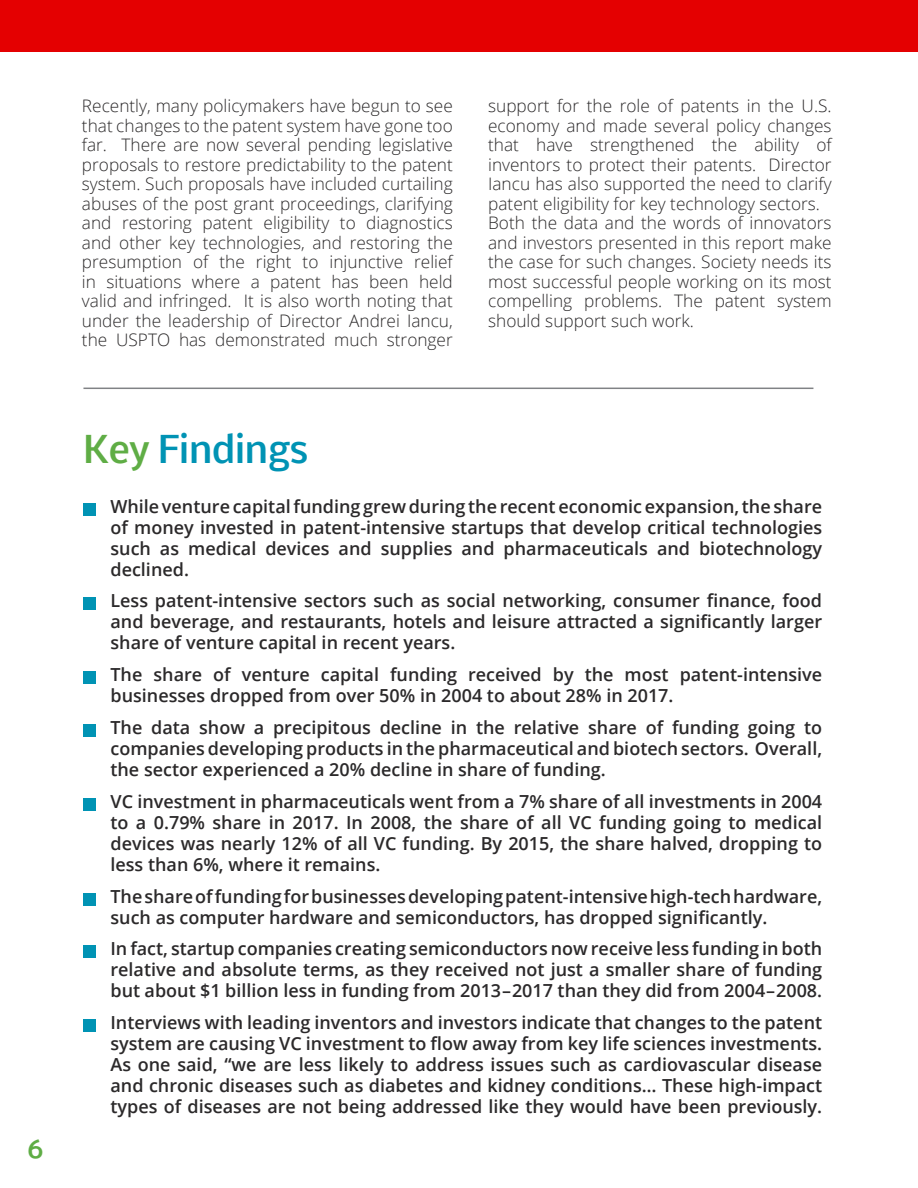
<style>
.page{position:relative;width:918px;height:1188px;background:#fff}
.page>*{position:absolute;margin:0;border:0;box-sizing:border-box;transform-origin:0 0}
.title_2{font:500 36px "Nobile";letter-spacing:-.01em;color:#0093b4}
.title_2-2{font:500 27px "Nobile";color:#5fad45}
.body_text{font:600 18px/21px "Open Sans";color:#2b292a;text-align:justify}
.body_text-2{font:300 17.25px/19.5px "Open Sans";color:#2b292a;text-align:justify}
.s1{color:#5fad45}
</style>
<div class="page">
<div style="left:83px;top:503px;width:13px;height:13px;background:#0093b4"></div>
<div style="left:83px;top:597px;width:13px;height:13px;background:#0093b4"></div>
<div style="left:83px;top:671px;width:13px;height:13px;background:#0093b4"></div>
<div style="left:83px;top:724px;width:13px;height:13px;background:#0093b4"></div>
<div style="left:83px;top:798px;width:13px;height:13px;background:#0093b4"></div>
<div style="left:83px;top:893px;width:13px;height:13px;background:#0093b4"></div>
<div style="left:83px;top:945px;width:13px;height:13px;background:#0093b4"></div>
<div style="left:83px;top:1019px;width:13px;height:13px;background:#0093b4"></div>
<div style="left:0;top:0;width:918px;height:52px;background:#e40001"></div>
<hr style="left:83px;top:388px;width:730px;height:1px;background:#808285">
<p class="title_2-2" style="left:27px;top:1125px;width:18px">6</p>
<p class="body_text-2" style="left:82px;top:96px;width:372px">Recently, many policymakers have begun to see that changes to the patent system have gone too far. There are now several pending legislative proposals to restore predictability to the patent system. Such proposals have included curtailing abuses of the post grant proceedings, clarifying and restoring patent eligibility to diagnostics and other key technologies, and restoring the presumption of the right to injunctive relief in situations where a patent has been held valid and infringed. It is also worth noting that under the leadership of Director Andrei Iancu, the USPTO has demonstrated much stronger</p>
<p class="body_text-2" style="left:488px;top:96px;width:345px">support for the role of patents in the U.S. economy and made several policy changes that have strengthened the ability of inventors to protect their patents. Director Iancu has also supported the need to clarify patent eligibility for key technology sectors.</p>
<p class="body_text-2" style="left:488px;top:213px;width:345px">Both the data and the words of innovators and investors presented in this report make the case for such changes. Society needs its most successful people working on its most compelling problems. The patent system should support such work.</p>
<p class="title_2" style="left:83px;top:420px;width:226px"><span class="s1">Key</span> Findings</p>
<p class="body_text" style="left:110px;top:495px;width:713px">While venture capital funding grew during the recent economic expansion, the share of money invested in patent-intensive startups that develop critical technologies such as medical devices and supplies and pharmaceuticals and biotechnology declined.</p>
<p class="body_text" style="left:110px;top:590px;width:713px">Less patent-intensive sectors such as social networking, consumer finance, food and beverage, and restaurants, hotels and leisure attracted a significantly larger share of venture capital in recent years.</p>
<p class="body_text" style="left:110px;top:664px;width:713px">The share of venture capital funding received by the most patent-intensive businesses dropped from over 50% in 2004 to about 28% in 2017.</p>
<p class="body_text" style="left:110px;top:717px;width:713px">The data show a precipitous decline in the relative share of funding going to companies developing products in the pharmaceutical and biotech sectors. Overall, the sector experienced a 20% decline in share of funding.</p>
<p class="body_text" style="left:110px;top:790px;width:713px">VC investment in pharmaceuticals went from a 7% share of all investments in 2004 to a 0.79% share in 2017. In 2008, the share of all VC funding going to medical devices was nearly 12% of all VC funding. By 2015, the share halved, dropping to less than 6%, where it remains.</p>
<p class="body_text" style="left:110px;top:885px;width:713px">The share of funding for businesses developing patent-intensive high-tech hardware, such as computer hardware and semiconductors, has dropped significantly.</p>
<p class="body_text" style="left:110px;top:938px;width:713px">In fact, startup companies creating semiconductors now receive less funding in both relative and absolute terms, as they received not just a smaller share of funding but about $1 billion less in funding from 2013–2017 than they did from 2004–2008.</p>
<p class="body_text" style="left:110px;top:1012px;width:713px">Interviews with leading inventors and investors indicate that changes to the patent system are causing VC investment to flow away from key life sciences investments.<br>As one said, “we are less likely to address issues such as cardiovascular disease and chronic diseases such as diabetes and kidney conditions… These high-impact types of diseases are not being addressed like they would have been previously.</p>
</div>
